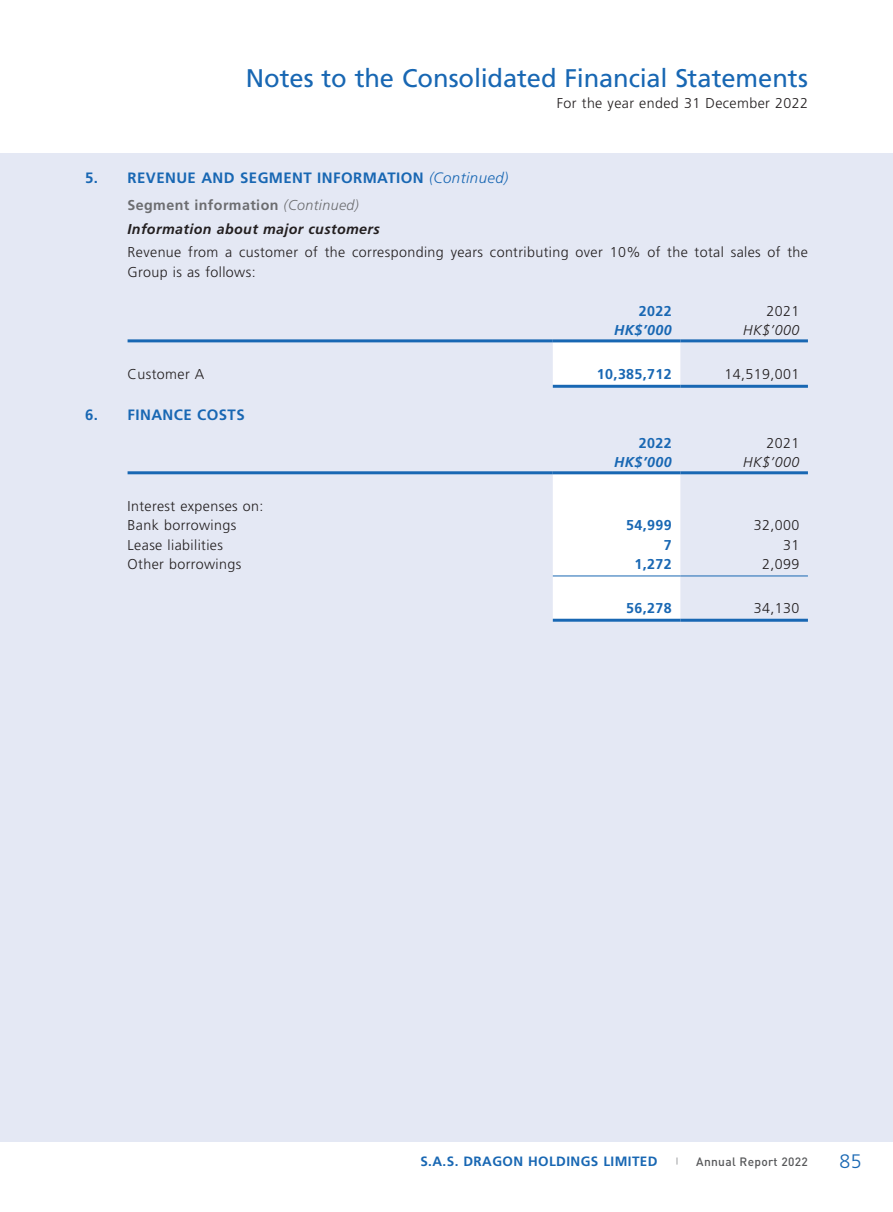
<style>
.page{position:relative;width:893px;height:1212px;background:#fff}
.page>*{position:absolute;margin:0;border:0;box-sizing:border-box;transform-origin:0 0}
.t1{font:25.5px "Frutiger LT Std";letter-spacing:-.005em;color:#1867b3}
.t2{font:300 19.5px "Frutiger LT Std";color:#1867b3}
.t3{font:700 15px "Frutiger LT Std";letter-spacing:.03em;color:#1867b3}
.t4{font:300 14.25px/19.5px "Frutiger LT Std";letter-spacing:.03em;color:#231f20}
.t5{font:italic 700 14.25px/23.7px "Frutiger LT Std";letter-spacing:.03em;color:#231f20}
.t6{font:700 14.25px "Frutiger LT Std";letter-spacing:.03em;color:#1867b3}
.t7{font:italic 700 14.25px "Frutiger LT Std";letter-spacing:.03em;color:#1867b3}
.t8{font:italic 300 14.25px "Frutiger LT Std";letter-spacing:.03em;color:#231f20}
.t9{font:700 13.5px "Frutiger LT Std";letter-spacing:.03em;color:#1867b3}
.t10{font:500 12px "DIN Pro";letter-spacing:.025em;color:#57585a}
.t11{font:700 7.5px "M Hei HK";color:#6c6d70}
.s1{font-weight:300;font-style:italic}
.s2{font-style:normal;color:#6c6d70}
.s3{font-weight:300;color:#6c6d70}
</style>
<div class="page">
<div style="left:0;top:153px;width:893px;height:989px;background:#e4e8f4"></div>
<div style="left:553px;top:342px;width:127px;height:43px;background:#fff"></div>
<hr style="left:128px;top:339px;width:425px;height:3px;background:#1867b3">
<hr style="left:553px;top:339px;width:127px;height:3px;background:#1867b3">
<hr style="left:680px;top:339px;width:128px;height:3px;background:#1867b3">
<hr style="left:553px;top:385px;width:127px;height:3px;background:#1867b3">
<hr style="left:680px;top:385px;width:128px;height:3px;background:#1867b3">
<div style="left:553px;top:474px;width:127px;height:145px;background:#fff"></div>
<hr style="left:128px;top:471px;width:425px;height:3px;background:#1867b3">
<hr style="left:553px;top:471px;width:127px;height:3px;background:#1867b3">
<hr style="left:680px;top:471px;width:128px;height:3px;background:#1867b3">
<hr style="left:553px;top:575px;width:127px;height:1px;background:#1867b3">
<hr style="left:680px;top:575px;width:128px;height:1px;background:#1867b3">
<hr style="left:553px;top:619px;width:127px;height:3px;background:#1867b3">
<hr style="left:680px;top:619px;width:128px;height:3px;background:#1867b3">
<h1 class="t1" style="left:246px;top:63px;width:564px">Notes to the Consolidated Financial Statements</h1>
<p class="t4" style="left:557px;top:93px;width:253px">For the year ended 31 December 2022</p>
<p class="t3" style="left:85px;top:169px;width:425px">5. REVENUE AND SEGMENT INFORMATION <span class="s1">(Continued)</span></p>
<p class="t5" style="left:128px;top:193px;width:254px"><span class="s2">Segment information</span> <span class="s3">(Continued)<br></span>Information about major customers</p>
<p class="t4" style="left:128px;top:243px;width:682px">Revenue from a customer of the corresponding years contributing over 10% of the total sales of the<br>Group is as follows:</p>
<p class="t6" style="left:639px;top:303px;width:34px">2022</p>
<p class="t4" style="left:766px;top:301px;width:34px">2021</p>
<p class="t7" style="left:614px;top:322px;width:59px">HK$’000</p>
<p class="t8" style="left:743px;top:322px;width:58px">HK$’000</p>
<p class="t4" style="left:128px;top:364px;width:78px">Customer A</p>
<p class="t6" style="left:597px;top:366px;width:76px">10,385,712</p>
<p class="t4" style="left:725px;top:364px;width:76px">14,519,001</p>
<p class="t3" style="left:85px;top:406px;width:161px">6. FINANCE COSTS</p>
<p class="t6" style="left:639px;top:434px;width:34px">2022</p>
<p class="t4" style="left:766px;top:433px;width:34px">2021</p>
<p class="t7" style="left:614px;top:454px;width:59px">HK$’000</p>
<p class="t8" style="left:743px;top:454px;width:58px">HK$’000</p>
<p class="t4" style="left:128px;top:496px;width:137px">Interest expenses on:<br>Bank borrowings</p>
<p class="t6" style="left:626px;top:517px;width:47px">54,999</p>
<p class="t4" style="left:754px;top:516px;width:47px">32,000</p>
<p class="t4" style="left:128px;top:535px;width:97px">Lease liabilities</p>
<p class="t6" style="left:664px;top:536px;width:9px">7</p>
<p class="t4" style="left:783px;top:535px;width:18px">31</p>
<p class="t4" style="left:128px;top:555px;width:115px">Other borrowings</p>
<p class="t6" style="left:635px;top:556px;width:39px">1,272</p>
<p class="t4" style="left:762px;top:555px;width:39px">2,099</p>
<p class="t6" style="left:626px;top:600px;width:47px">56,278</p>
<p class="t4" style="left:754px;top:598px;width:47px">34,130</p>
<p class="t9" style="left:420px;top:1153px;width:239px">S.A.S. DRAGON HOLDINGS LIMITED</p>
<p class="t11" style="left:676px;top:1155px;width:3px">|</p>
<p class="t10" style="left:696px;top:1153px;width:113px">Annual Report 2022</p>
<h2 class="t2" style="left:839px;top:1150px;width:24px">85</h2>
</div>
